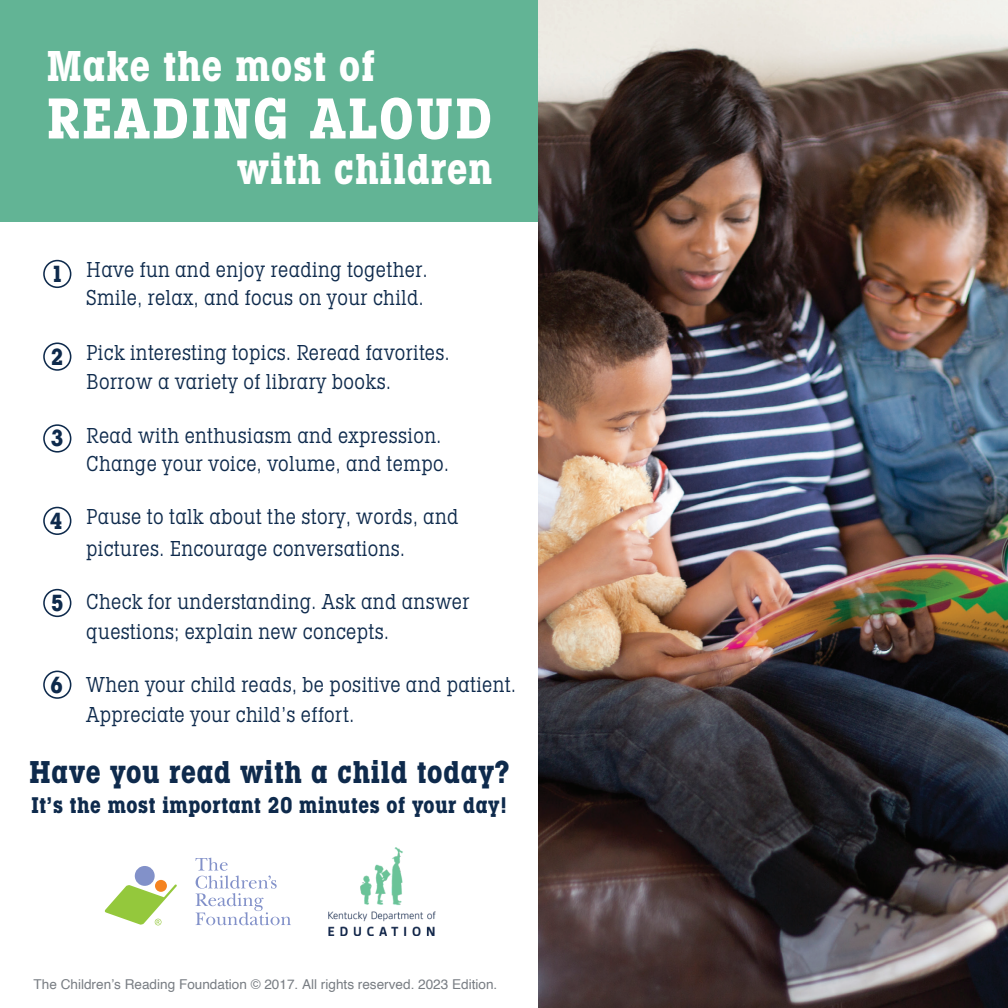
<style>
.page{position:relative;width:1008px;height:1008px;background:#fff}
.page>*{position:absolute;margin:0;border:0;box-sizing:border-box;transform-origin:0 0}
.t1{font:700 condensed 56px "Lubalin Graph Std";letter-spacing:.05em;color:#fff}
.t2{font:700 condensed 42px "Lubalin Graph Std";letter-spacing:.03em;color:#fff}
.t3{font:700 condensed 30.8px "Lubalin Graph Std";letter-spacing:.03em;color:#0e2a4c}
.t4{font:700 condensed 22.75px "Lubalin Graph Std";color:#0e2a4c}
.t5{font:700 condensed 22.05px "Lubalin Graph Std";letter-spacing:.03em;color:#0e2a4c}
.t6{font:condensed 21px/29.8px "Lubalin Graph Std";letter-spacing:.02em;color:#0e2a4c}
.t7{font:13.65px "Helvetica";color:#787d83}
</style>
<div class="page">
<div style="left:0;top:0;width:569px;height:221px;background:#62b495"></div>
<img style="left:539px;top:0;width:469px;height:1008px">
<div style="left:43px;top:260px;width:28px;height:28px;border:2px solid #0e2a4c;border-radius:50%"></div>
<div style="left:43px;top:343px;width:28px;height:28px;border:2px solid #0e2a4c;border-radius:50%"></div>
<div style="left:43px;top:424px;width:28px;height:29px;border:2px solid #0e2a4c;border-radius:50%"></div>
<div style="left:43px;top:507px;width:28px;height:28px;border:2px solid #0e2a4c;border-radius:50%"></div>
<div style="left:43px;top:589px;width:28px;height:28px;border:2px solid #0e2a4c;border-radius:50%"></div>
<div style="left:43px;top:671px;width:28px;height:28px;border:2px solid #0e2a4c;border-radius:50%"></div>
<div style="left:135px;top:866px;width:20px;height:20px;background:#8291c9;border-radius:50%"></div>
<div style="left:155px;top:880px;width:12px;height:12px;background:#f58320;border-radius:50%"></div>
<svg style="left:105px;top:884px;width:72px;height:41px"></svg>
<svg style="left:196px;top:858px;width:95px;height:67px"></svg>
<img style="left:328px;top:848px;width:108px;height:87px">
<h2 class="t2" style="left:47px;top:39px;width:329px">Make the most of</h2>
<h1 class="t1" style="left:47px;top:82px;width:446px">READING ALOUD</h1>
<h2 class="t2" style="left:238px;top:142px;width:256px">with children</h2>
<p class="t4" style="left:51px;top:259px;width:14px">1</p>
<p class="t4" style="left:51px;top:342px;width:14px">2</p>
<p class="t4" style="left:51px;top:424px;width:14px">3</p>
<p class="t4" style="left:50px;top:506px;width:14px">4</p>
<p class="t4" style="left:51px;top:589px;width:14px">5</p>
<p class="t4" style="left:51px;top:670px;width:14px">6</p>
<p class="t6" style="left:86px;top:255px;width:343px;line-height:28px">Have fun and enjoy reading together.<br>Smile, relax, and focus on your child.</p>
<p class="t6" style="left:86px;top:337px;width:365px">Pick interesting topics. Reread favorites.<br>Borrow a variety of library books.</p>
<p class="t6" style="left:86px;top:421px;width:364px;line-height:28px">Read with enthusiasm and expression.<br>Change your voice, volume, and tempo.</p>
<p class="t6" style="left:86px;top:501px;width:374px;line-height:31.5px">Pause to talk about the story, words, and pictures. Encourage conversations.</p>
<p class="t6" style="left:86px;top:587px;width:385px">Check for understanding. Ask and answer questions; explain new concepts.</p>
<p class="t6" style="left:86px;top:670px;width:431px">When your child reads, be positive and patient.<br>Appreciate your child’s effort.</p>
<h3 class="t3" style="left:30px;top:752px;width:481px">Have you read with a child today?</h3>
<p class="t5" style="left:31px;top:791px;width:478px">It’s the most important 20 minutes of your day!</p>
<p class="t7" style="left:34px;top:974px;width:465px">The Children’s Reading Foundation © 2017. All rights reserved. 2023 Edition.</p>
</div>
